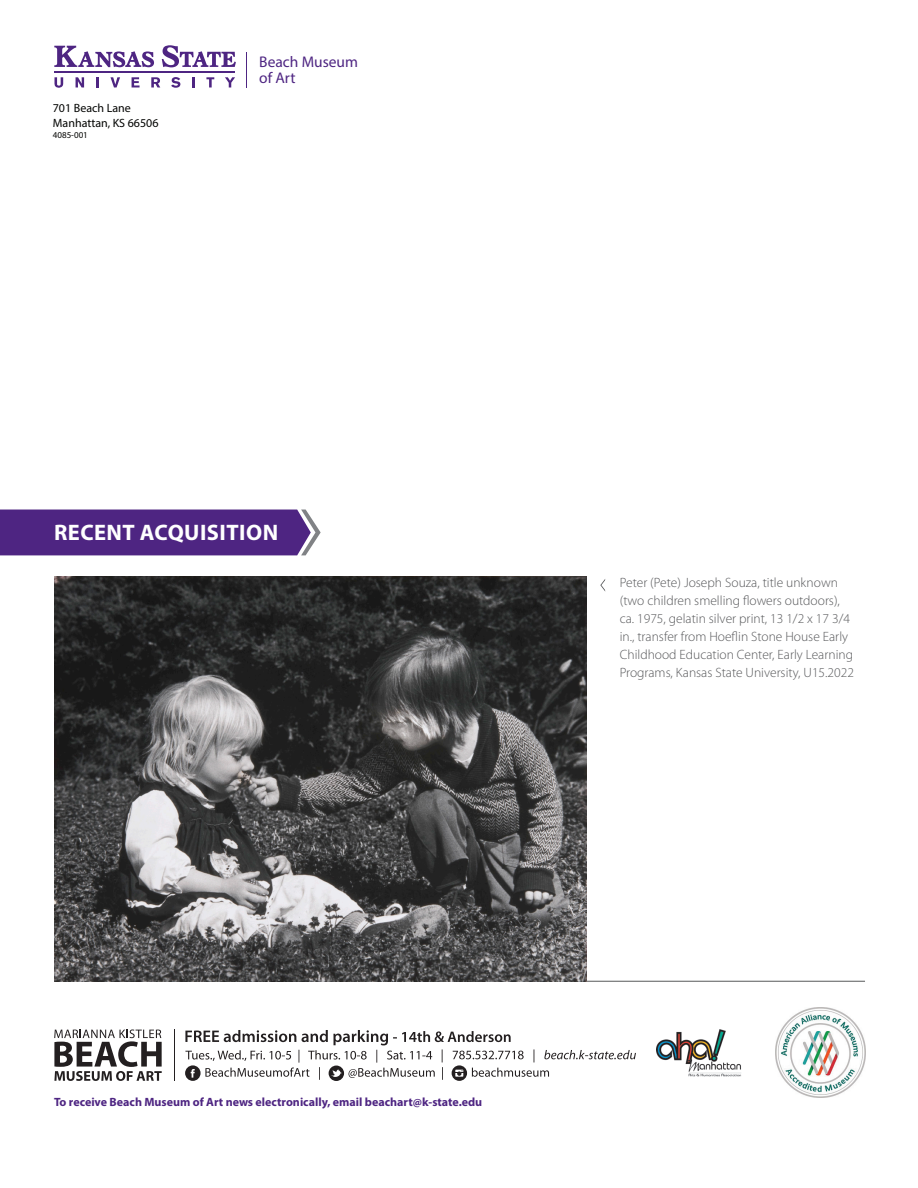
<style>
.page{position:relative;width:918px;height:1188px;background:#fff}
.page>*{position:absolute;margin:0;border:0;box-sizing:border-box;transform-origin:0 0}
.Title_1{font:700 22.5px "Myriad Pro";letter-spacing:.02em;color:#fff}
.body_text{font:15.45px "Myriad Pro";color:#4e2582}
.body_text-2{font:300 13.5px/18px "Myriad Pro";color:#57585a}
.body_text-3{font:700 12px "Myriad Pro";color:#4e2582}
.body_text-4{font:12px "Myriad Pro";color:#040503}
.body_text-5{font:9px "Myriad Pro";color:#040503}
</style>
<div class="page">
<hr style="left:247px;top:52px;width:1px;height:35px;background:#4e2582">
<hr style="left:54px;top:72px;width:181px;height:1px;background:#4e2582">
<svg style="left:54px;top:46px;width:100px;height:21px"></svg>
<svg style="left:162px;top:45px;width:74px;height:22px"></svg>
<svg style="left:55px;top:77px;width:8px;height:11px"></svg>
<svg style="left:76px;top:77px;width:8px;height:10px"></svg>
<svg style="left:97px;top:77px;width:2px;height:10px"></svg>
<svg style="left:110px;top:77px;width:10px;height:10px"></svg>
<svg style="left:132px;top:77px;width:8px;height:10px"></svg>
<svg style="left:151px;top:77px;width:9px;height:10px"></svg>
<svg style="left:171px;top:77px;width:9px;height:11px"></svg>
<svg style="left:192px;top:77px;width:3px;height:10px"></svg>
<svg style="left:206px;top:77px;width:8px;height:10px"></svg>
<svg style="left:225px;top:77px;width:10px;height:10px"></svg>
<hr style="left:54px;top:981px;width:811px;height:1px;background:#57585a">
<div style="left:0;top:510px;width:321px;height:45px;background:#4e2582"></div>
<svg style="left:600px;top:579px;width:6px;height:13px"></svg>
<img style="left:775px;top:1007px;width:90px;height:90px">
<img style="left:656px;top:1030px;width:85px;height:47px">
<hr style="left:174px;top:1029px;width:1px;height:52px;background:#231f20">
<svg style="left:54px;top:1029px;width:108px;height:52px"></svg>
<svg style="left:185px;top:1030px;width:451px;height:50px"></svg>
<img style="left:54px;top:577px;width:533px;height:404px">
<p class="body_text-4" style="left:53px;top:101px;width:80px">701 Beach Lane</p>
<p class="body_text-4" style="left:53px;top:116px;width:107px">Manhattan, KS 66506</p>
<p class="body_text-5" style="left:53px;top:130px;width:37px">4085-001</p>
<p class="body_text" style="left:259px;top:53px;width:100px">Beach Museum</p>
<p class="body_text" style="left:259px;top:68px;width:38px">of Art</p>
<p class="Title_1" style="left:54px;top:517px;width:226px">RECENT ACQUISITION</p>
<p class="body_text-2" style="left:620px;top:573px;width:236px">Peter (Pete) Joseph Souza, title unknown (two children smelling flowers outdoors), ca. 1975, gelatin silver print, 13 1/2 x 17 3/4 in., transfer from Hoeflin Stone House Early Childhood Education Center, Early Learning Programs, Kansas State University, U15.2022</p>
<p class="body_text-3" style="left:54px;top:1094px;width:430px">To receive Beach Museum of Art news electronically, email beachart@k-state.edu</p>
</div>
